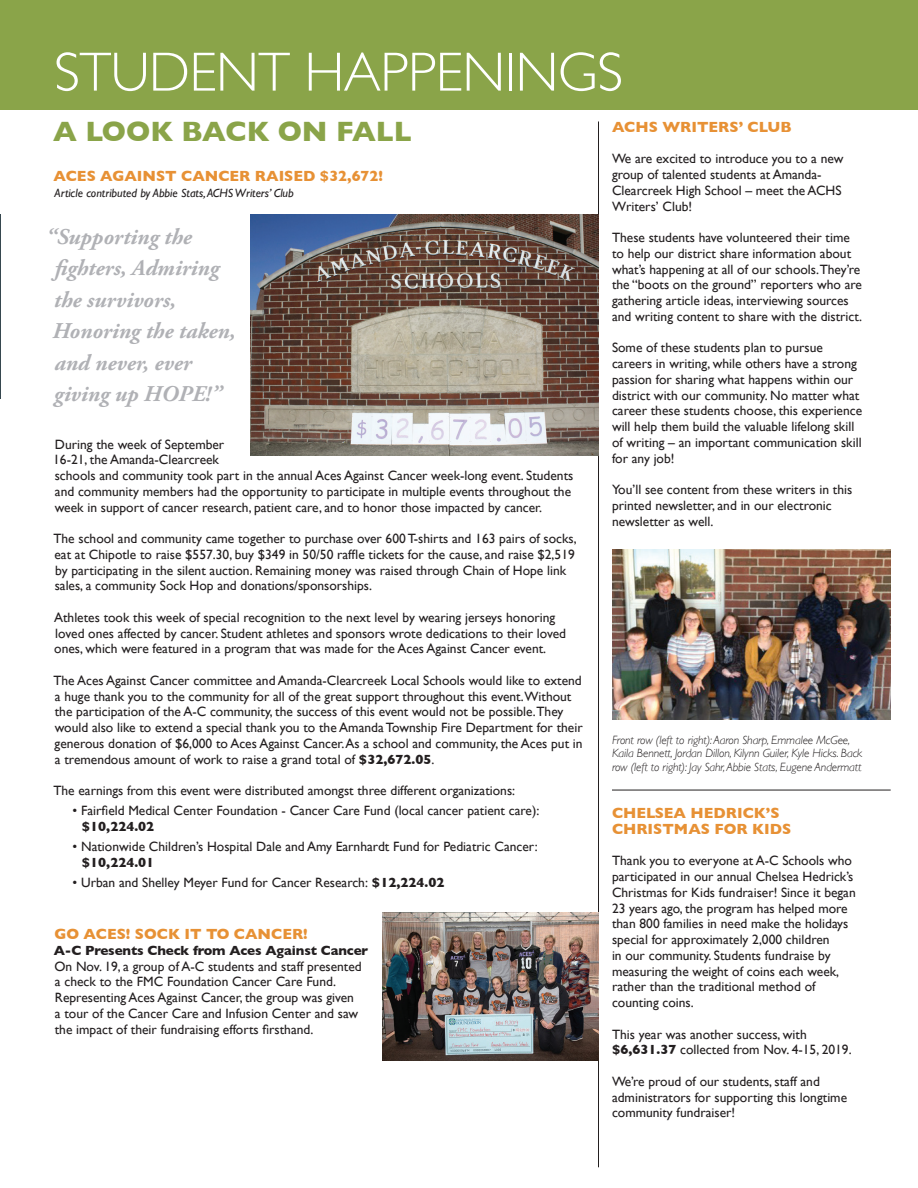
<style>
.page{position:relative;width:918px;height:1188px;background:#fff}
.page>*{position:absolute;margin:0;border:0;box-sizing:border-box;transform-origin:0 0}
.Headline{font:300 55.5px "Gill Sans";letter-spacing:-.01em;color:#fff}
.Subhead{font:700 28.5px "Gill Sans";letter-spacing:-.005em;color:#8aa449}
.Copy{font:italic 700 22.5px/31.5px "Adobe Garamond Pro";color:#b0b1b5}
.Subhead-2{font:700 15px/15.8px "Gill Sans";color:#e79135}
.Copy-2{font:13.5px/15.8px "Gill Sans";color:#231f20}
.Bullets{font:13.5px/15.8px "Gill Sans";color:#231f20}
.Copy-3{font:700 13.5px "Gill Sans";letter-spacing:-.01em;color:#231f20}
.Copy-4{font:italic 300 12px/13.5px "Gill Sans";letter-spacing:-.01em;color:#231f20}
.Copy-5{font:italic 12px "Gill Sans";color:#231f20}
.s1{font-weight:700}
</style>
<div class="page">
<hr style="left:0;top:214px;width:1px;height:185px;background:#36474f">
<div style="left:0;top:0;width:918px;height:109px;background:#8aa449"></div>
<img style="left:612px;top:549px;width:279px;height:171px">
<hr style="left:598px;top:122px;width:1px;height:1045px;background:#231f20">
<img style="left:250px;top:214px;width:348px;height:241px">
<img style="left:382px;top:913px;width:216px;height:147px">
<hr style="left:612px;top:790px;width:279px;height:1px;background:#231f20">
<p class="Headline" style="left:54px;top:29px;width:571px">STUDENT HAPPENINGS</p>
<p class="Subhead" style="left:53px;top:109px;width:360px">A LOOK BACK ON FALL</p>
<p class="Subhead-2" style="left:54px;top:168px;width:331px">ACES AGAINST CANCER RAISED $32,672!</p>
<p class="Copy-5" style="left:55px;top:186px;width:241px">Article contributed by Abbie Stats, ACHS Writers’ Club</p>
<p class="Copy" style="left:46px;top:221px;width:191px">“Supporting the fighters, Admiring the survivors,<br>Honoring the taken, and never, ever giving up HOPE!”</p>
<p class="Copy-2" style="left:53px;top:436px;width:522px">During the week of September<br>16-21, the Amanda-Clearcreek<br>schools and community took part in the annual Aces Against Cancer week-long event. Students and community members had the opportunity to participate in multiple events throughout the week in support of cancer research, patient care, and to honor those impacted by cancer.</p>
<p class="Copy-2" style="left:53px;top:530px;width:525px">The school and community came together to purchase over 600 T-shirts and 163 pairs of socks, eat at Chipotle to raise $557.30, buy $349 in 50/50 raffle tickets for the cause, and raise $2,519 by participating in the silent auction. Remaining money was raised through Chain of Hope link sales, a community Sock Hop and donations/sponsorships.</p>
<p class="Copy-2" style="left:54px;top:609px;width:514px">Athletes took this week of special recognition to the next level by wearing jerseys honoring loved ones affected by cancer. Student athletes and sponsors wrote dedications to their loved ones, which were featured in a program that was made for the Aces Against Cancer event.</p>
<p class="Copy-2" style="left:53px;top:672px;width:531px">The Aces Against Cancer committee and Amanda-Clearcreek Local Schools would like to extend a huge thank you to the community for all of the great support throughout this event.Without the participation of the A-C community, the success of this event would not be possible.They would also like to extend a special thank you to the Amanda Township Fire Department for their generous donation of $6,000 to Aces Against Cancer. As a school and community, the Aces put in a tremendous amount of work to raise a grand total of <span class="s1">$32,672.05</span>.</p>
<p class="Copy-2" style="left:53px;top:782px;width:463px">The earnings from this event were distributed amongst three different organizations:</p>
<p class="Bullets" style="left:82px;top:803px;width:459px;text-indent:-9px">• Fairfield Medical Center Foundation - Cancer Care Fund (local cancer patient care): <span class="s1">$10,224.02</span></p>
<p class="Bullets" style="left:82px;top:839px;width:457px;text-indent:-9px">• Nationwide Children’s Hospital Dale and Amy Earnhardt Fund for Pediatric Cancer: <span class="s1">$10,224.01</span></p>
<p class="Bullets" style="left:73px;top:875px;width:373px">• Urban and Shelley Meyer Fund for Cancer Research: <span class="s1">$12,224.02</span></p>
<p class="Subhead-2" style="left:54px;top:926px;width:255px">GO ACES! SOCK IT TO CANCER!</p>
<p class="Copy-3" style="left:54px;top:940px;width:316px">A-C Presents Check from Aces Against Cancer</p>
<p class="Copy-2" style="left:54px;top:958px;width:309px">On Nov. 19, a group of A-C students and staff presented a check to the FMC Foundation Cancer Care Fund.<br>Representing Aces Against Cancer, the group was given a tour of the Cancer Care and Infusion Center and saw the impact of their fundraising efforts firsthand.</p>
<p class="Subhead-2" style="left:612px;top:119px;width:181px">ACHS WRITERS’ CLUB</p>
<p class="Copy-2" style="left:612px;top:151px;width:233px">We are excited to introduce you to a new group of talented students at Amanda-<br>Clearcreek High School – meet the ACHS<br>Writers’ Club!</p>
<p class="Copy-2" style="left:612px;top:229px;width:252px">These students have volunteered their time to help our district share information about what’s happening at all of our schools.They’re the “boots on the ground” reporters who are gathering article ideas, interviewing sources and writing content to share with the district.</p>
<p class="Copy-2" style="left:612px;top:340px;width:252px">Some of these students plan to pursue careers in writing, while others have a strong passion for sharing what happens within our district with our community. No matter what career these students choose, this experience will help them build the valuable lifelong skill of writing – an important communication skill for any job!</p>
<p class="Copy-2" style="left:612px;top:481px;width:242px">You’ll see content from these writers in this printed newsletter, and in our electronic newsletter as well.</p>
<p class="Copy-4" style="left:612px;top:733px;width:252px">Front row (left to right): Aaron Sharp, Emmalee McGee,<br>Kaila Bennett, Jordan Dillon, Kilynn Guiler, Kyle Hicks. Back row (left to right): Jay Sahr, Abbie Stats, Eugene Andermatt</p>
<p class="Subhead-2" style="left:612px;top:805px;width:181px">CHELSEA HEDRICK’S<br>CHRISTMAS FOR KIDS</p>
<p class="Copy-2" style="left:612px;top:853px;width:245px">Thank you to everyone at A-C Schools who participated in our annual Chelsea Hedrick’s Christmas for Kids fundraiser! Since it began 23 years ago, the program has helped more than 800 families in need make the holidays special for approximately 2,000 children<br>in our community. Students fundraise by measuring the weight of coins each week, rather than the traditional method of counting coins.</p>
<p class="Copy-2" style="left:612px;top:1026px;width:196px">This year was another success, with</p>
<p class="Copy-2" style="left:612px;top:1042px;width:241px"><span class="s1">$6,631.37</span> collected from Nov. 4-15, 2019.</p>
<p class="Copy-2" style="left:612px;top:1073px;width:237px">We’re proud of our students, staff and administrators for supporting this longtime community fundraiser!</p>
</div>
